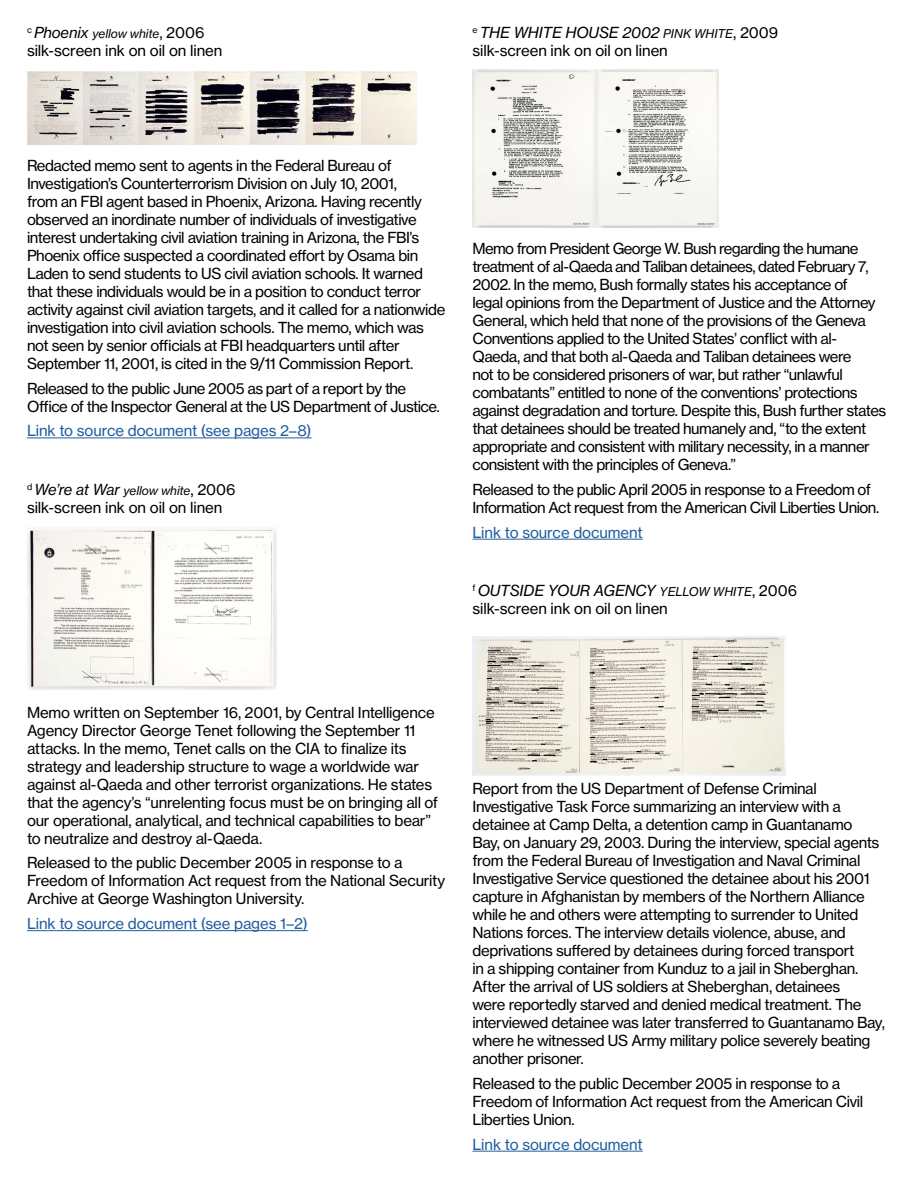
<style>
.page{position:relative;width:918px;height:1188px;background:#fff}
.page>*{position:absolute;margin:0;border:0;box-sizing:border-box;transform-origin:0 0}
.t1{font:15px/18px "N Haas Grotesk TX Pro 55 Rg";letter-spacing:-.03em;color:#000}
.t2{font:15px "N Haas Grotesk TX Pro 55 Rg";letter-spacing:-.005em;color:#215e9e}
.t3{font:15px "N Haas Grotesk TX Pro 55 Rg";letter-spacing:-.005em;color:#000}
.t4{font:15px "N Haas Grotesk TX Pro 56 It";letter-spacing:-.005em;color:#000}
.t5{font:12px "N Haas Grotesk TX Pro 56 It";color:#000}
.s1{font-size:15px}
.s2{font-family:"N Haas Grotesk TX Pro 55 Rg";font-size:15px}
.s3{font-size:12px}
.s4{font-family:"N Haas Grotesk TX Pro 55 Rg"}
</style>
<div class="page">
<hr style="left:27px;top:438px;width:285px;height:1px;background:#215e9e">
<hr style="left:27px;top:930px;width:281px;height:1px;background:#215e9e">
<hr style="left:472px;top:539px;width:171px;height:1px;background:#215e9e">
<hr style="left:472px;top:1151px;width:171px;height:1px;background:#215e9e">
<img style="left:27px;top:528px;width:249px;height:161px">
<img style="left:472px;top:70px;width:247px;height:157px">
<img style="left:472px;top:637px;width:313px;height:139px">
<img style="left:27px;top:71px;width:391px;height:74px">
<p class="t5" style="left:27px;top:26px;width:179px"><sup>c</sup> <span class="s1">Phoenix</span> yellow white<span class="s2">, 2006</span></p>
<p class="t3" style="left:27px;top:41px;width:197px">silk-screen ink on oil on linen</p>
<p class="t4" style="left:472px;top:24px;width:307px"><sup>e</sup> THE WHITE HOUSE 2002 <span class="s3">PINK WHITE</span><span class="s4">, 2009</span></p>
<p class="t3" style="left:473px;top:41px;width:197px">silk-screen ink on oil on linen</p>
<p class="t1" style="left:27px;top:156px;width:420px">Redacted memo sent to agents in the Federal Bureau of Investigation’s Counterterrorism Division on July 10, 2001,<br>from an FBI agent based in Phoenix, Arizona. Having recently observed an inordinate number of individuals of investigative interest undertaking civil aviation training in Arizona, the FBI’s Phoenix office suspected a coordinated effort by Osama bin Laden to send students to US civil aviation schools. It warned that these individuals would be in a position to conduct terror activity against civil aviation targets, and it called for a nationwide investigation into civil aviation schools. The memo, which was not seen by senior officials at FBI headquarters until after September 11, 2001, is cited in the 9/11 Commission Report.</p>
<p class="t1" style="left:27px;top:379px;width:414px">Released to the public June 2005 as part of a report by the<br>Office of the Inspector General at the US Department of Justice.</p>
<p class="t2" style="left:27px;top:422px;width:286px">Link to source document (see pages 2–8)</p>
<p class="t5" style="left:27px;top:483px;width:210px"><sup>d</sup> <span class="s1">We’re at War</span> yellow white<span class="s2">, 2006</span></p>
<p class="t3" style="left:27px;top:498px;width:197px">silk-screen ink on oil on linen</p>
<p class="t1" style="left:473px;top:240px;width:415px">Memo from President George W. Bush regarding the humane treatment of al-Qaeda and Taliban detainees, dated February 7, 2002. In the memo, Bush formally states his acceptance of<br>legal opinions from the Department of Justice and the Attorney General, which held that none of the provisions of the Geneva Conventions applied to the United States’ conflict with al-Qaeda, and that both al-Qaeda and Taliban detainees were<br>not to be considered prisoners of war, but rather “unlawful combatants” entitled to none of the conventions’ protections against degradation and torture. Despite this, Bush further states that detainees should be treated humanely and, “to the extent appropriate and consistent with military necessity, in a manner consistent with the principles of Geneva.”</p>
<p class="t1" style="left:473px;top:480px;width:408px">Released to the public April 2005 in response to a Freedom of<br>Information Act request from the American Civil Liberties Union.</p>
<p class="t2" style="left:473px;top:523px;width:172px">Link to source document</p>
<p class="t4" style="left:472px;top:582px;width:326px"><sup>f</sup> OUTSIDE YOUR AGENCY <span class="s3">YELLOW WHITE</span><span class="s4">, 2006</span></p>
<p class="t3" style="left:472px;top:599px;width:197px">silk-screen ink on oil on linen</p>
<p class="t1" style="left:27px;top:703px;width:413px">Memo written on September 16, 2001, by Central Intelligence Agency Director George Tenet following the September 11 attacks. In the memo, Tenet calls on the CIA to finalize its strategy and leadership structure to wage a worldwide war against al-Qaeda and other terrorist organizations. He states that the agency’s “unrelenting focus must be on bringing all of our operational, analytical, and technical capabilities to bear” to neutralize and destroy al-Qaeda.</p>
<p class="t1" style="left:27px;top:854px;width:420px">Released to the public December 2005 in response to a<br>Freedom of Information Act request from the National Security<br>Archive at George Washington University.</p>
<p class="t2" style="left:27px;top:914px;width:282px">Link to source document (see pages 1–2)</p>
<p class="t1" style="left:472px;top:780px;width:414px">Report from the US Department of Defense Criminal Investigative Task Force summarizing an interview with a detainee at Camp Delta, a detention camp in Guantanamo<br>Bay, on January 29, 2003. During the interview, special agents from the Federal Bureau of Investigation and Naval Criminal Investigative Service questioned the detainee about his 2001 capture in Afghanistan by members of the Northern Alliance while he and others were attempting to surrender to United Nations forces. The interview details violence, abuse, and deprivations suffered by detainees during forced transport<br>in a shipping container from Kunduz to a jail in Sheberghan.<br>After the arrival of US soldiers at Sheberghan, detainees<br>were reportedly starved and denied medical treatment. The interviewed detainee was later transferred to Guantanamo Bay, where he witnessed US Army military police severely beating another prisoner.</p>
<p class="t1" style="left:472px;top:1074px;width:392px">Released to the public December 2005 in response to a<br>Freedom of Information Act request from the American Civil<br>Liberties Union.</p>
<p class="t2" style="left:472px;top:1135px;width:172px">Link to source document</p>
</div>
